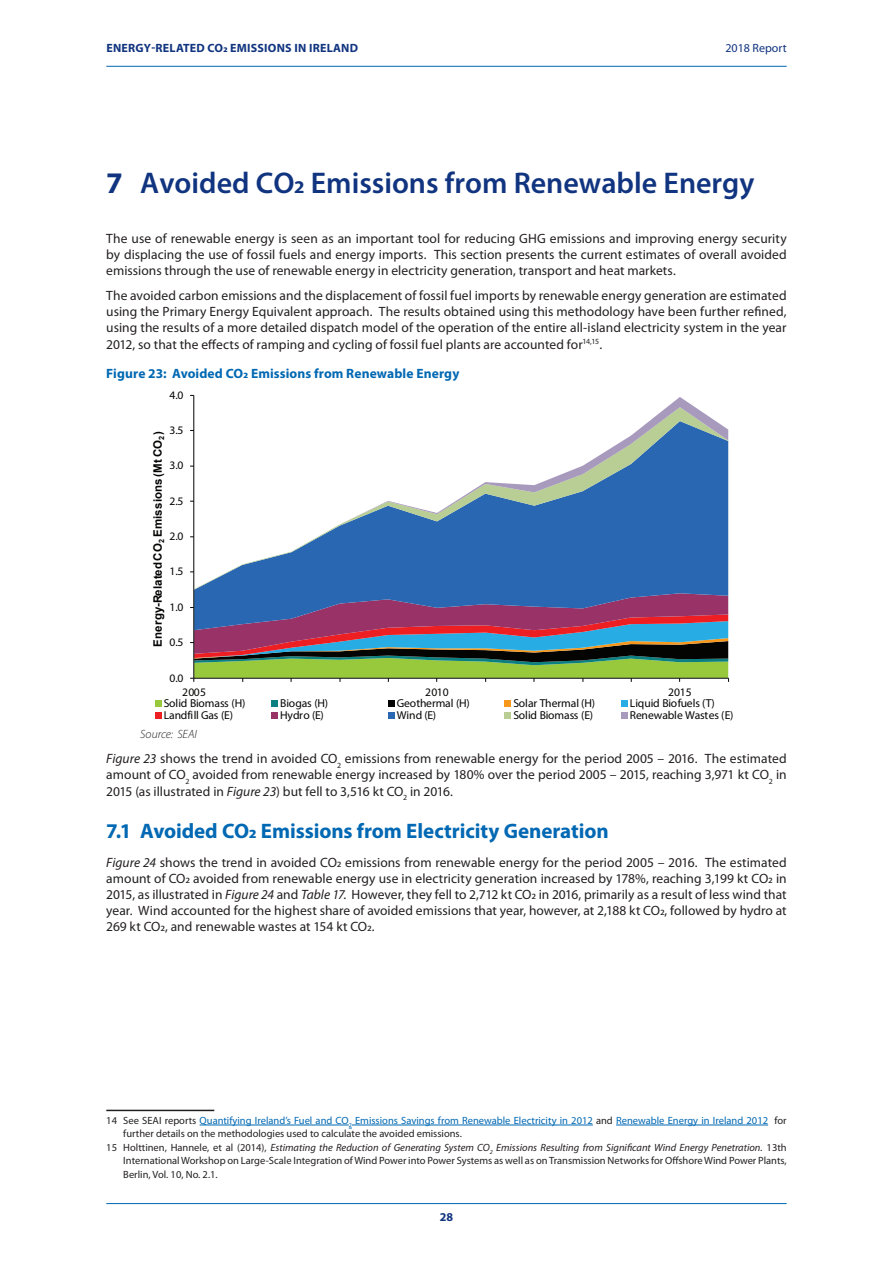
<style>
.page{position:relative;width:893px;height:1263px;background:#fff}
.page>*{position:absolute;margin:0;border:0;box-sizing:border-box;transform-origin:0 0}
.t1{font:600 30px "Myriad Pro";color:#10347f}
.t2{font:700 21px "Myriad Pro";letter-spacing:-.005em;color:#0168b3}
.t3{font:13.5px/16.2px "Myriad Pro";color:#231f20;text-align:justify}
.t4{font:700 13.5px "Myriad Pro";letter-spacing:.01em;color:#0168b3}
.t5{font:700 12px "Myriad Pro";letter-spacing:.02em;color:#10347f}
.t6{font:italic 300 12px "Myriad Pro";color:#231f20}
.t7{font:12px "Myriad Pro";color:#10347f}
.t8{font:11.55px "Myriad Pro";letter-spacing:-.015em;color:#040503}
.t9{font:700 11.55px "Arial";letter-spacing:.02em;color:#040503}
.t10{font:10.5px "Myriad Pro";color:#231f20}
.t11{font:italic 10.5px "Myriad Pro";color:#231f20}
.t12{font:10.5px "Myriad Pro";color:#0168b3}
.s1{font-weight:700}
.s2{font-style:italic}
.s3{color:#231f20}
.s4{font-style:normal}
</style>
<div class="page">
<hr style="left:106px;top:1203px;width:681px;height:1px;background:#0168b3">
<hr style="left:106px;top:66px;width:681px;height:1px;background:#0168b3">
<svg style="left:194px;top:397px;width:534px;height:192px"></svg>
<hr style="left:193px;top:395px;width:1px;height:283px;background:#040503">
<svg style="left:190px;top:593px;width:539px;height:89px"></svg>
<svg style="left:155px;top:700px;width:6px;height:6px"></svg>
<svg style="left:271px;top:700px;width:6px;height:6px"></svg>
<svg style="left:388px;top:700px;width:6px;height:6px"></svg>
<svg style="left:504px;top:700px;width:6px;height:6px"></svg>
<svg style="left:621px;top:700px;width:6px;height:6px"></svg>
<svg style="left:155px;top:712px;width:6px;height:6px"></svg>
<svg style="left:271px;top:712px;width:6px;height:6px"></svg>
<svg style="left:388px;top:712px;width:6px;height:6px"></svg>
<svg style="left:504px;top:712px;width:6px;height:6px"></svg>
<svg style="left:621px;top:712px;width:6px;height:6px"></svg>
<hr style="left:106px;top:1110px;width:108px;height:1px;background:#231f20">
<hr style="left:200px;top:1125px;width:149px;height:1px;background:#0168b3">
<hr style="left:352px;top:1125px;width:241px;height:1px;background:#0168b3">
<hr style="left:616px;top:1125px;width:152px;height:1px;background:#0168b3">
<p class="t5" style="left:106px;top:40px;width:253px">ENERGY-RELATED CO2 EMISSIONS IN IRELAND</p>
<p class="t7" style="left:725px;top:40px;width:63px">2018 Report</p>
<h1 class="t1" style="left:106px;top:163px;width:650px"><span class="s1">7</span> Avoided CO2 Emissions from Renewable Energy</h1>
<p class="t3" style="left:106px;top:230px;width:682px">The use of renewable energy is seen as an important tool for reducing GHG emissions and improving energy security by displacing the use of fossil fuels and energy imports. This section presents the current estimates of overall avoided emissions through the use of renewable energy in electricity generation, transport and heat markets.</p>
<p class="t3" style="left:106px;top:287px;width:682px">The avoided carbon emissions and the displacement of fossil fuel imports by renewable energy generation are estimated using the Primary Energy Equivalent approach. The results obtained using this methodology have been further refined, using the results of a more detailed dispatch model of the operation of the entire all-island electricity system in the year 2012, so that the effects of ramping and cycling of fossil fuel plants are accounted for<sup>14,15</sup>.</p>
<p class="t4" style="left:106px;top:364px;width:355px">Figure 23: Avoided CO2 Emissions from Renewable Energy</p>
<p class="t8" style="left:169px;top:388px;width:15px">4.0</p>
<p class="t8" style="left:169px;top:423px;width:15px">3.5</p>
<p class="t9" style="left:149px;top:647px;width:217px;rotate:-90deg">Energy-Related CO<sub>2</sub> Emissions (Mt CO<sub>2</sub>)</p>
<p class="t8" style="left:169px;top:458px;width:15px">3.0</p>
<p class="t8" style="left:169px;top:494px;width:15px">2.5</p>
<p class="t8" style="left:169px;top:529px;width:15px">2.0</p>
<p class="t8" style="left:169px;top:564px;width:15px">1.5</p>
<p class="t8" style="left:169px;top:600px;width:15px">1.0</p>
<p class="t8" style="left:169px;top:635px;width:15px">0.5</p>
<p class="t8" style="left:169px;top:670px;width:15px">0.0</p>
<p class="t8" style="left:182px;top:685px;width:25px">2005</p>
<p class="t8" style="left:425px;top:685px;width:25px">2010</p>
<p class="t8" style="left:668px;top:685px;width:25px">2015</p>
<p class="t8" style="left:164px;top:696px;width:83px">Solid Biomass (H)</p>
<p class="t8" style="left:280px;top:696px;width:49px">Biogas (H)</p>
<p class="t8" style="left:397px;top:696px;width:75px">Geothermal (H)</p>
<p class="t8" style="left:513px;top:696px;width:83px">Solar Thermal (H)</p>
<p class="t8" style="left:630px;top:696px;width:86px">Liquid Biofuels (T)</p>
<p class="t8" style="left:164px;top:708px;width:71px">Landfill Gas (E)</p>
<p class="t8" style="left:280px;top:708px;width:45px">Hydro (E)</p>
<p class="t8" style="left:397px;top:708px;width:41px">Wind (E)</p>
<p class="t8" style="left:513px;top:708px;width:81px">Solid Biomass (E)</p>
<p class="t8" style="left:630px;top:708px;width:105px">Renewable Wastes (E)</p>
<p class="t6" style="left:140px;top:727px;width:58px">Source: SEAI</p>
<p class="t3" style="left:106px;top:750px;width:682px"><span class="s2">Figure 23</span> shows the trend in avoided CO<sub>2</sub> emissions from renewable energy for the period 2005 – 2016. The estimated amount of CO<sub>2</sub> avoided from renewable energy increased by 180% over the period 2005 – 2015, reaching 3,971 kt CO<sub>2</sub> in 2015 (as illustrated in <span class="s2">Figure 23</span>) but fell to 3,516 kt CO<sub>2</sub> in 2016.</p>
<h2 class="t2" style="left:106px;top:817px;width:504px">7.1 Avoided CO2 Emissions from Electricity Generation</h2>
<p class="t3" style="left:106px;top:854px;width:682px"><span class="s2">Figure 24</span> shows the trend in avoided CO2 emissions from renewable energy for the period 2005 – 2016. The estimated amount of CO2 avoided from renewable energy use in electricity generation increased by 178%, reaching 3,199 kt CO2 in 2015, as illustrated in <span class="s2">Figure 24</span> and <span class="s2">Table 17</span>. However, they fell to 2,712 kt CO2 in 2016, primarily as a result of less wind that year. Wind accounted for the highest share of avoided emissions that year, however, at 2,188 kt CO2, followed by hydro at 269 kt CO2, and renewable wastes at 154 kt CO2.</p>
<p class="t12" style="left:106px;top:1114px;width:682px"><span class="s3">14 See SEAI reports</span> Quantifying Ireland’s Fuel and CO<sub>2</sub> Emissions Savings from Renewable Electricity in 2012 <span class="s3">and</span> Renewable Energy in Ireland 2012 <span class="s3">for</span></p>
<p class="t10" style="left:123px;top:1127px;width:340px">further details on the methodologies used to calculate the avoided emissions.</p>
<p class="t11" style="left:106px;top:1141px;width:682px"><span class="s4">15 Holttinen, Hannele, et al (2014),</span> Estimating the Reduction of Generating System CO<sub>2</sub> Emissions Resulting from Significant Wind Energy Penetration. <span class="s4">13th</span></p>
<p class="t10" style="left:123px;top:1154px;width:665px">International Workshop on Large-Scale Integration of Wind Power into Power Systems as well as on Transmission Networks for Offshore Wind Power Plants,</p>
<p class="t10" style="left:123px;top:1168px;width:96px">Berlin, Vol. 10, No. 2.1.</p>
<p class="t5" style="left:440px;top:1209px;width:15px">28</p>
</div>
